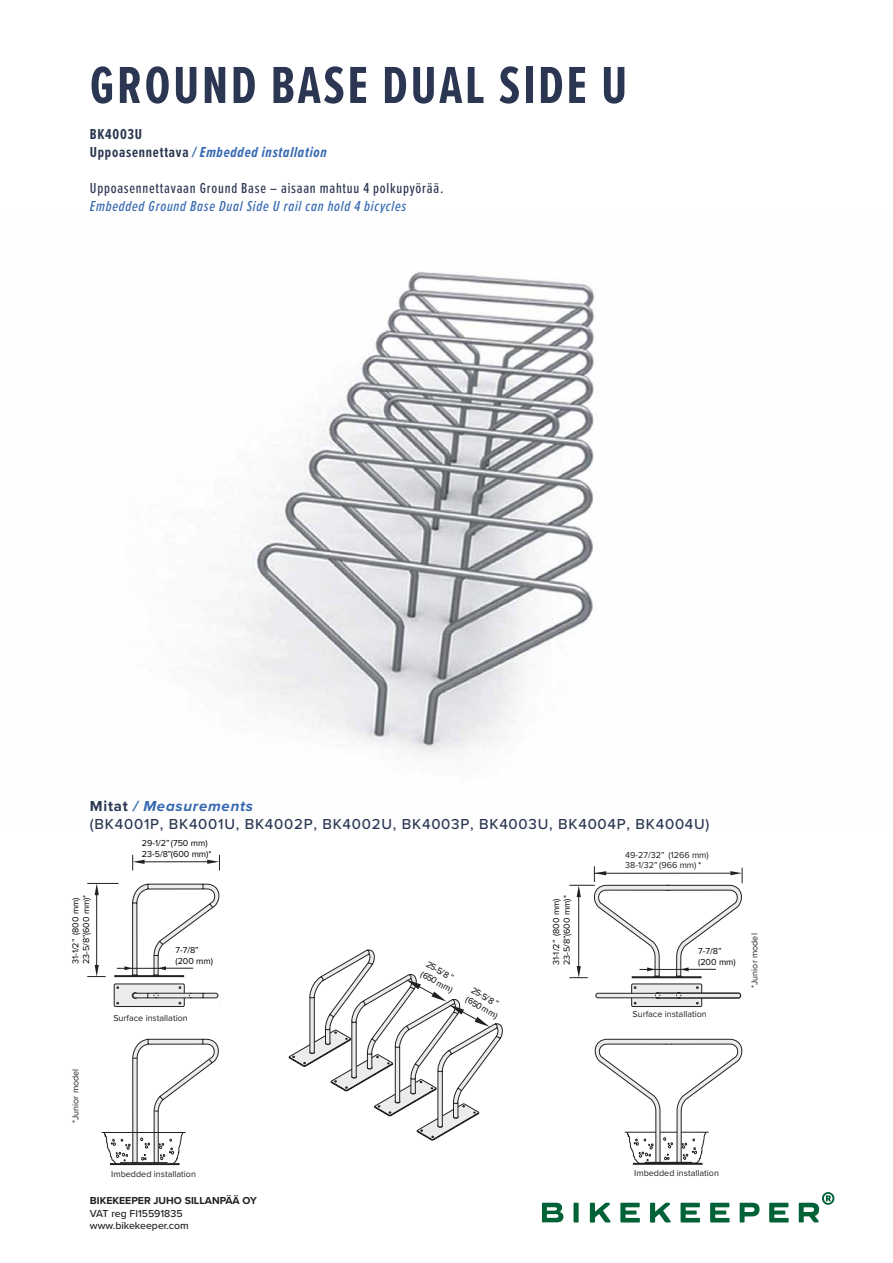
<style>
.page{position:relative;width:893px;height:1263px;background:#fff}
.page>*{position:absolute;margin:0;border:0;box-sizing:border-box;transform-origin:0 0}
.t1{font:700 54px "Proxima Nova Ex Cn";letter-spacing:.05em;color:#2b3752}
.t2{font:500 15px/18px "Proxima Nova";letter-spacing:.05em;color:#2b3752}
.t3{font:500 15px "Proxima Nova Ex Cn";letter-spacing:.05em;color:#2b3752}
.t4{font:italic 500 15px "Proxima Nova Ex Cn";letter-spacing:.05em;color:#3568b1}
.t5{font:700 15px/18px "Proxima Nova Ex Cn";letter-spacing:.05em;color:#2b3752}
.t6{font:500 10.5px/12.6px "Proxima Nova";color:#231f20}
.t7{font:700 10.5px "Proxima Nova";color:#231f20}
.t8{font:9px/10.8px "Proxima Nova";color:#010101}
.t9{font:9px "Proxima Nova";color:#212120}
.t10{font:9px "Proxima Nova";color:#231f20}
.s1{font-style:italic;color:#3568b1}
.s2{font-weight:700}
.s3{font-weight:700;font-style:italic;color:#3568b1}
.s4{color:#010101}
</style>
<div class="page">
<svg style="left:542px;top:1203px;width:21px;height:19px"></svg>
<div style="left:573px;top:1203px;width:6px;height:19px;background:#006236"></div>
<svg style="left:590px;top:1203px;width:21px;height:19px"></svg>
<svg style="left:620px;top:1203px;width:20px;height:19px"></svg>
<svg style="left:650px;top:1203px;width:21px;height:19px"></svg>
<svg style="left:681px;top:1203px;width:19px;height:19px"></svg>
<svg style="left:710px;top:1203px;width:19px;height:19px"></svg>
<svg style="left:740px;top:1203px;width:19px;height:19px"></svg>
<svg style="left:769px;top:1203px;width:20px;height:19px"></svg>
<svg style="left:799px;top:1192px;width:35px;height:30px"></svg>
<img style="left:208px;top:271px;width:388px;height:485px">
<svg style="left:101px;top:1039px;width:118px;height:125px"></svg>
<div style="left:110px;top:1163px;width:69px;height:2px;border:1px solid #212120"></div>
<div style="left:114px;top:984px;width:70px;height:22px;background:#edeced"></div>
<div style="left:114px;top:984px;width:70px;height:23px;border:1px solid #212120"></div>
<svg style="left:132px;top:986px;width:88px;height:18px"></svg>
<hr style="left:138px;top:861px;width:76px;height:1px;background:#212120">
<div style="left:115px;top:975px;width:69px;height:2px;border:1px solid #212120"></div>
<svg style="left:132px;top:855px;width:13px;height:15px"></svg>
<svg style="left:207px;top:855px;width:13px;height:15px"></svg>
<hr style="left:96px;top:889px;width:1px;height:82px;background:#212120">
<svg style="left:95px;top:884px;width:4px;height:11px"></svg>
<hr style="left:87px;top:883px;width:32px;height:1px;background:#212120">
<svg style="left:87px;top:965px;width:19px;height:12px"></svg>
<svg style="left:117px;top:884px;width:103px;height:92px"></svg>
<svg style="left:569px;top:866px;width:174px;height:112px"></svg>
<svg style="left:632px;top:984px;width:70px;height:22px"></svg>
<div style="left:631px;top:984px;width:71px;height:23px;border:1px solid #212120"></div>
<div style="left:596px;top:993px;width:144px;height:5px;background:#edeced;border-radius:2px"></div>
<div style="left:596px;top:993px;width:145px;height:5px;border:1px solid #212120;border-radius:2px"></div>
<svg style="left:654px;top:986px;width:87px;height:18px"></svg>
<svg style="left:289px;top:949px;width:214px;height:191px"></svg>
<svg style="left:594px;top:1039px;width:149px;height:125px"></svg>
<h1 class="t1" style="left:90px;top:46px;width:539px">GROUND BASE DUAL SIDE U</h1>
<h2 class="t5" style="left:90px;top:125px;width:238px">BK4003U<br>Uppoasennettava <span class="s1">/ Embedded installation</span></h2>
<h2 class="t3" style="left:90px;top:177px;width:355px">Uppoasennettavaan Ground Base – aisaan mahtuu 4 polkupyörää.</h2>
<h2 class="t4" style="left:90px;top:195px;width:318px">Embedded Ground Base Dual Side U rail can hold 4 bicycles</h2>
<h2 class="t2" style="left:90px;top:797px;width:621px"><span class="s2">Mitat</span> <span class="s3">/ Measurements<br></span>(BK4001P, BK4001U, BK4002P, BK4002U, BK4003P, BK4003U, BK4004P, BK4004U)</h2>
<p class="t8" style="left:70px;top:964px;width:71px;rotate:-90deg">31-1/2” (800 mm)<br>23-5/8”(600 mm)*</p>
<p class="t8" style="left:142px;top:837px;width:71px">29-1/2” (750 mm)<br>23-5/8”(600 mm)*</p>
<p class="t8" style="left:175px;top:944px;width:39px">7-7/8” (200 mm)</p>
<p class="t9" style="left:113px;top:1011px;width:76px">Surface installation</p>
<p class="t10" style="left:625px;top:848px;width:85px">49-27/32” (1266 mm)</p>
<p class="t10" style="left:625px;top:858px;width:78px">38-1/32” (966 mm) <span class="s4">*</span></p>
<p class="t8" style="left:550px;top:965px;width:72px;rotate:-90deg">31-1/2” (800 mm)<br>23-5/8”(600 mm)*</p>
<p class="t8" style="left:698px;top:945px;width:25px">7-7/8”</p>
<p class="t8" style="left:430px;top:958px;width:32px;rotate:30deg">25-5/8 ”</p>
<p class="t8" style="left:698px;top:956px;width:39px">(200 mm)</p>
<p class="t8" style="left:424px;top:968px;width:37px;rotate:30deg">(650mm)</p>
<p class="t8" style="left:475px;top:984px;width:37px;rotate:30deg">25-5/8 ” (650mm)</p>
<p class="t9" style="left:632px;top:1007px;width:76px">Surface installation</p>
<p class="t9" style="left:748px;top:988px;width:56px;rotate:-90deg">*Junior model</p>
<p class="t9" style="left:69px;top:1123px;width:56px;rotate:-90deg">*Junior model</p>
<p class="t9" style="left:111px;top:1167px;width:86px">Imbedded installation</p>
<p class="t7" style="left:90px;top:1193px;width:169px">BIKEKEEPER JUHO SILLANPÄÄ OY</p>
<p class="t6" style="left:90px;top:1207px;width:100px">VAT reg FI15591835 www.bikekeeper.com</p>
<p class="t9" style="left:634px;top:1167px;width:86px">Imbedded installation</p>
</div>
